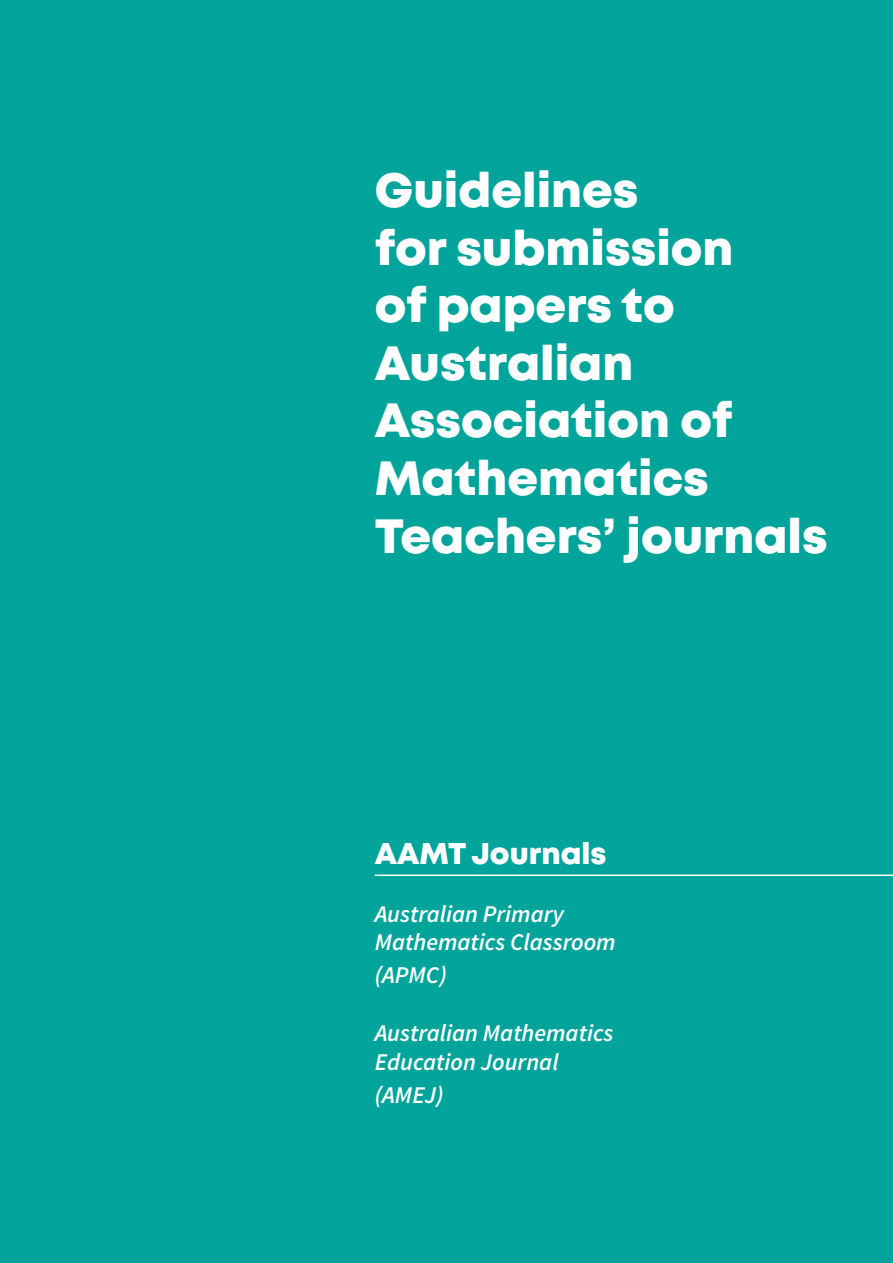
<style>
.page{position:relative;width:893px;height:1263px;background:#00a49a}
.page>*{position:absolute;margin:0;border:0;box-sizing:border-box;transform-origin:0 0}
.t1{font:48px/57.6px "Mont Heavy DEMO";color:#fff}
.t2{font:30px "Mont Heavy DEMO";color:#fff}
.t3{font:italic 600 24px/28.8px "Source Sans Pro";color:#fff}
</style>
<div class="page">
<hr style="left:375px;top:874px;width:518px;height:2px;background:#fff">
<h1 class="t1" style="left:375px;top:164px;width:454px">Guidelines<br>for submission<br>of papers to<br>Australian<br>Association of<br>Mathematics<br>Teachers’ journals</h1>
<p class="t2" style="left:375px;top:836px;width:233px">AAMT Journals</p>
<p class="t3" style="left:375px;top:899px;width:242px">Australian Primary<br>Mathematics Classroom</p>
<p class="t3" style="left:375px;top:961px;width:73px">(APMC)</p>
<p class="t3" style="left:375px;top:1019px;width:240px">Australian Mathematics<br>Education Journal</p>
<p class="t3" style="left:375px;top:1080px;width:70px">(AMEJ)</p>
</div>
